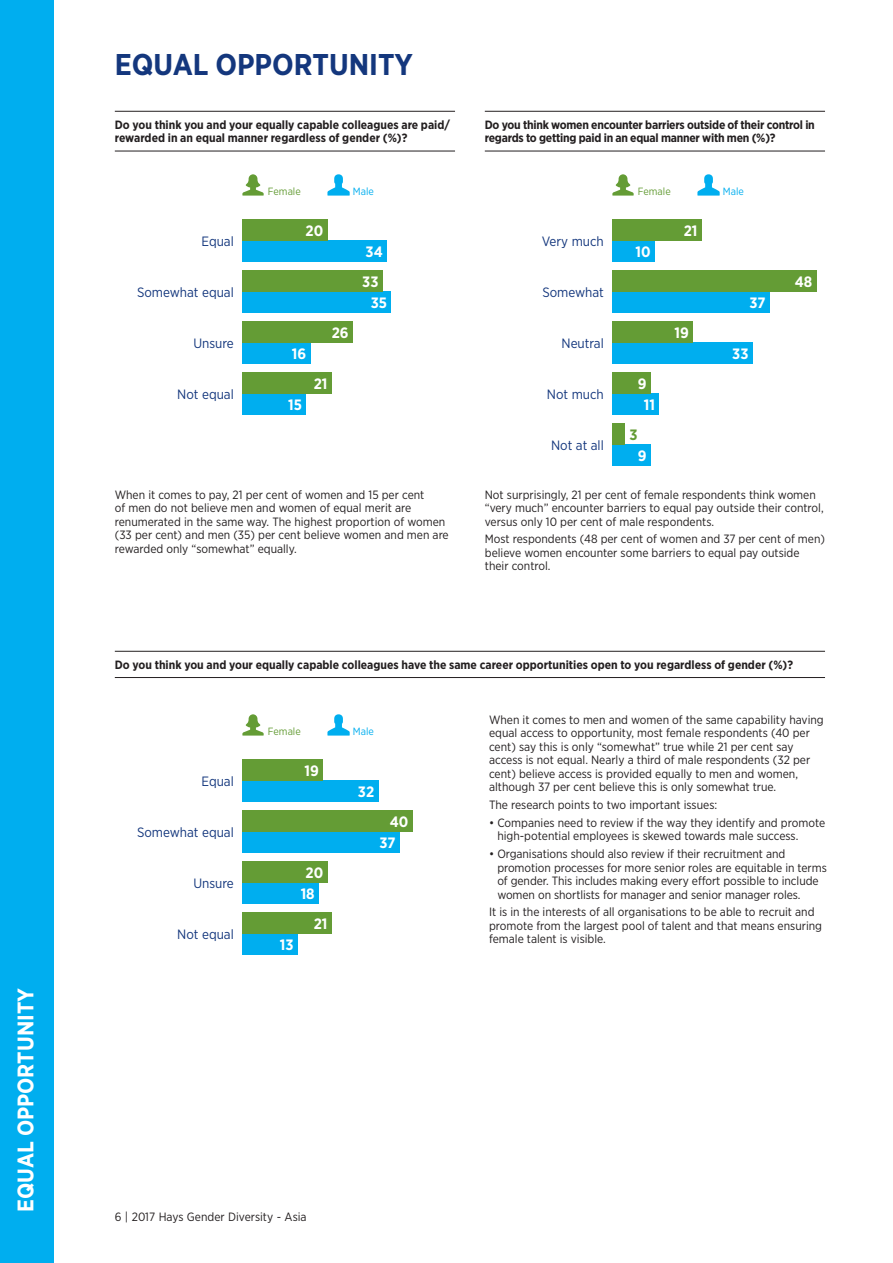
<style>
.page{position:relative;width:893px;height:1263px;background:#fff}
.page>*{position:absolute;margin:0;border:0;box-sizing:border-box;transform-origin:0 0}
.t1{font:700 30px "Gotham Narrow";color:#14377d}
.t2{font:700 22.5px "Gotham Narrow";color:#fff}
.t3{font:700 15px "Gotham Narrow";color:#fff}
.t4{font:700 15px "Gotham Narrow";color:#649c35}
.t5{font:13.5px "Gotham Narrow";color:#14377d}
.t6{font:12px/13.5px "Gotham Narrow";color:#231f20}
.t7{font:700 12px/13.5px "Gotham Narrow";color:#231f20}
.t8{font:700 12px/13.5px "Gotham Narrow";letter-spacing:-.02em;color:#231f20}
.t9{font:10.5px "Gotham Narrow";color:#649c35}
.t10{font:10.5px "Gotham Narrow";color:#00aeef}
</style>
<div class="page">
<div style="left:0;top:0;width:53px;height:1263px;background:#00aeef"></div>
<hr style="left:115px;top:111px;width:340px;height:1px;background:#231f20">
<hr style="left:115px;top:151px;width:340px;height:1px;background:#231f20">
<hr style="left:115px;top:651px;width:710px;height:1px;background:#231f20">
<hr style="left:115px;top:677px;width:710px;height:1px;background:#231f20">
<hr style="left:485px;top:111px;width:340px;height:1px;background:#231f20">
<hr style="left:485px;top:151px;width:340px;height:1px;background:#231f20">
<div style="left:242px;top:780px;width:136px;height:21px;background:#00aeef"></div>
<div style="left:242px;top:831px;width:158px;height:22px;background:#00aeef"></div>
<div style="left:242px;top:882px;width:77px;height:22px;background:#00aeef"></div>
<div style="left:242px;top:933px;width:56px;height:22px;background:#00aeef"></div>
<div style="left:242px;top:240px;width:145px;height:21px;background:#00aeef"></div>
<div style="left:242px;top:291px;width:149px;height:22px;background:#00aeef"></div>
<div style="left:242px;top:342px;width:68px;height:22px;background:#00aeef"></div>
<div style="left:242px;top:393px;width:64px;height:22px;background:#00aeef"></div>
<div style="left:242px;top:759px;width:81px;height:21px;background:#649c35"></div>
<div style="left:242px;top:810px;width:170px;height:21px;background:#649c35"></div>
<div style="left:242px;top:861px;width:85px;height:21px;background:#649c35"></div>
<div style="left:242px;top:912px;width:90px;height:21px;background:#649c35"></div>
<div style="left:242px;top:219px;width:85px;height:21px;background:#649c35"></div>
<div style="left:242px;top:270px;width:141px;height:21px;background:#649c35"></div>
<div style="left:242px;top:321px;width:111px;height:21px;background:#649c35"></div>
<div style="left:242px;top:372px;width:90px;height:21px;background:#649c35"></div>
<svg style="left:327px;top:714px;width:23px;height:22px"></svg>
<svg style="left:327px;top:174px;width:23px;height:22px"></svg>
<svg style="left:242px;top:714px;width:22px;height:22px"></svg>
<svg style="left:242px;top:174px;width:22px;height:22px"></svg>
<div style="left:612px;top:240px;width:43px;height:21px;background:#00aeef"></div>
<div style="left:612px;top:291px;width:158px;height:22px;background:#00aeef"></div>
<div style="left:612px;top:342px;width:141px;height:22px;background:#00aeef"></div>
<div style="left:612px;top:393px;width:47px;height:22px;background:#00aeef"></div>
<div style="left:612px;top:444px;width:39px;height:22px;background:#00aeef"></div>
<div style="left:612px;top:219px;width:90px;height:21px;background:#649c35"></div>
<div style="left:612px;top:270px;width:204px;height:21px;background:#649c35"></div>
<div style="left:612px;top:321px;width:81px;height:21px;background:#649c35"></div>
<div style="left:612px;top:372px;width:39px;height:21px;background:#649c35"></div>
<div style="left:612px;top:423px;width:13px;height:21px;background:#649c35"></div>
<svg style="left:697px;top:174px;width:23px;height:22px"></svg>
<svg style="left:612px;top:174px;width:22px;height:22px"></svg>
<h2 class="t2" style="left:18px;top:1212px;width:225px;rotate:-90deg">EQUAL OPPORTUNITY</h2>
<h1 class="t1" style="left:115px;top:54px;width:300px">EQUAL OPPORTUNITY</h1>
<p class="t7" style="left:115px;top:119px;width:337px">Do you think you and your equally capable colleagues are paid/ rewarded in an equal manner regardless of gender (%)?</p>
<p class="t8" style="left:485px;top:119px;width:331px">Do you think women encounter barriers outside of their control in regards to getting paid in an equal manner with men (%)?</p>
<p class="t9" style="left:268px;top:188px;width:34px">Female</p>
<p class="t10" style="left:353px;top:188px;width:22px">Male</p>
<p class="t9" style="left:638px;top:188px;width:34px">Female</p>
<p class="t10" style="left:723px;top:188px;width:22px">Male</p>
<p class="t5" style="left:201px;top:236px;width:34px">Equal</p>
<p class="t5" style="left:137px;top:287px;width:98px">Somewhat equal</p>
<p class="t3" style="left:305px;top:225px;width:19px">20</p>
<p class="t3" style="left:366px;top:246px;width:19px">34</p>
<p class="t3" style="left:362px;top:276px;width:18px">33</p>
<p class="t3" style="left:371px;top:297px;width:18px">35</p>
<p class="t5" style="left:542px;top:236px;width:64px">Very much</p>
<p class="t5" style="left:542px;top:287px;width:63px">Somewhat</p>
<p class="t3" style="left:635px;top:246px;width:17px">10</p>
<p class="t3" style="left:684px;top:225px;width:15px">21</p>
<p class="t3" style="left:749px;top:297px;width:17px">37</p>
<p class="t3" style="left:795px;top:276px;width:19px">48</p>
<p class="t5" style="left:193px;top:338px;width:42px">Unsure</p>
<p class="t3" style="left:292px;top:348px;width:16px">16</p>
<p class="t3" style="left:332px;top:327px;width:18px">26</p>
<p class="t5" style="left:561px;top:338px;width:44px">Neutral</p>
<p class="t3" style="left:675px;top:327px;width:16px">19</p>
<p class="t3" style="left:732px;top:348px;width:18px">33</p>
<p class="t5" style="left:177px;top:389px;width:58px">Not equal</p>
<p class="t3" style="left:288px;top:399px;width:15px">15</p>
<p class="t3" style="left:314px;top:378px;width:15px">21</p>
<p class="t5" style="left:547px;top:389px;width:58px">Not much</p>
<p class="t3" style="left:638px;top:378px;width:10px">9</p>
<p class="t3" style="left:644px;top:399px;width:13px">11</p>
<p class="t5" style="left:551px;top:440px;width:54px">Not at all</p>
<p class="t4" style="left:629px;top:429px;width:10px">3</p>
<p class="t3" style="left:638px;top:450px;width:10px">9</p>
<p class="t6" style="left:115px;top:488px;width:335px">When it comes to pay, 21 per cent of women and 15 per cent<br>of men do not believe men and women of equal merit are renumerated in the same way. The highest proportion of women (33 per cent) and men (35) per cent believe women and men are rewarded only “somewhat” equally.</p>
<p class="t6" style="left:485px;top:488px;width:340px">Not surprisingly, 21 per cent of female respondents think women “very much” encounter barriers to equal pay outside their control, versus only 10 per cent of male respondents.</p>
<p class="t6" style="left:485px;top:533px;width:342px">Most respondents (48 per cent of women and 37 per cent of men) believe women encounter some barriers to equal pay outside their control.</p>
<p class="t7" style="left:115px;top:659px;width:680px">Do you think you and your equally capable colleagues have the same career opportunities open to you regardless of gender (%)?</p>
<p class="t5" style="left:201px;top:776px;width:34px">Equal</p>
<p class="t5" style="left:137px;top:827px;width:98px">Somewhat equal</p>
<p class="t5" style="left:193px;top:878px;width:42px">Unsure</p>
<p class="t5" style="left:177px;top:929px;width:58px">Not equal</p>
<p class="t9" style="left:268px;top:728px;width:34px">Female</p>
<p class="t3" style="left:305px;top:765px;width:16px">19</p>
<p class="t3" style="left:305px;top:867px;width:19px">20</p>
<p class="t3" style="left:301px;top:888px;width:16px">18</p>
<p class="t3" style="left:280px;top:939px;width:15px">13</p>
<p class="t3" style="left:314px;top:918px;width:15px">21</p>
<p class="t10" style="left:353px;top:728px;width:22px">Male</p>
<p class="t3" style="left:358px;top:786px;width:18px">32</p>
<p class="t3" style="left:390px;top:816px;width:20px">40</p>
<p class="t3" style="left:379px;top:837px;width:17px">37</p>
<p class="t6" style="left:489px;top:714px;width:336px">When it comes to men and women of the same capability having equal access to opportunity, most female respondents (40 per cent) say this is only “somewhat” true while 21 per cent say access is not equal. Nearly a third of male respondents (32 per cent) believe access is provided equally to men and women, although 37 per cent believe this is only somewhat true.</p>
<p class="t6" style="left:489px;top:799px;width:230px">The research points to two important issues:</p>
<p class="t6" style="left:497px;top:817px;width:329px;text-indent:-8px">• Companies need to review if the way they identify and promote high-potential employees is skewed towards male success.</p>
<p class="t6" style="left:497px;top:848px;width:331px;text-indent:-8px">• Organisations should also review if their recruitment and promotion processes for more senior roles are equitable in terms of gender. This includes making every effort possible to include women on shortlists for manager and senior manager roles.</p>
<p class="t6" style="left:489px;top:906px;width:334px">It is in the interests of all organisations to be able to recruit and promote from the largest pool of talent and that means ensuring female talent is visible.</p>
<p class="t6" style="left:115px;top:1211px;width:193px">6 | 2017 Hays Gender Diversity - Asia</p>
</div>
